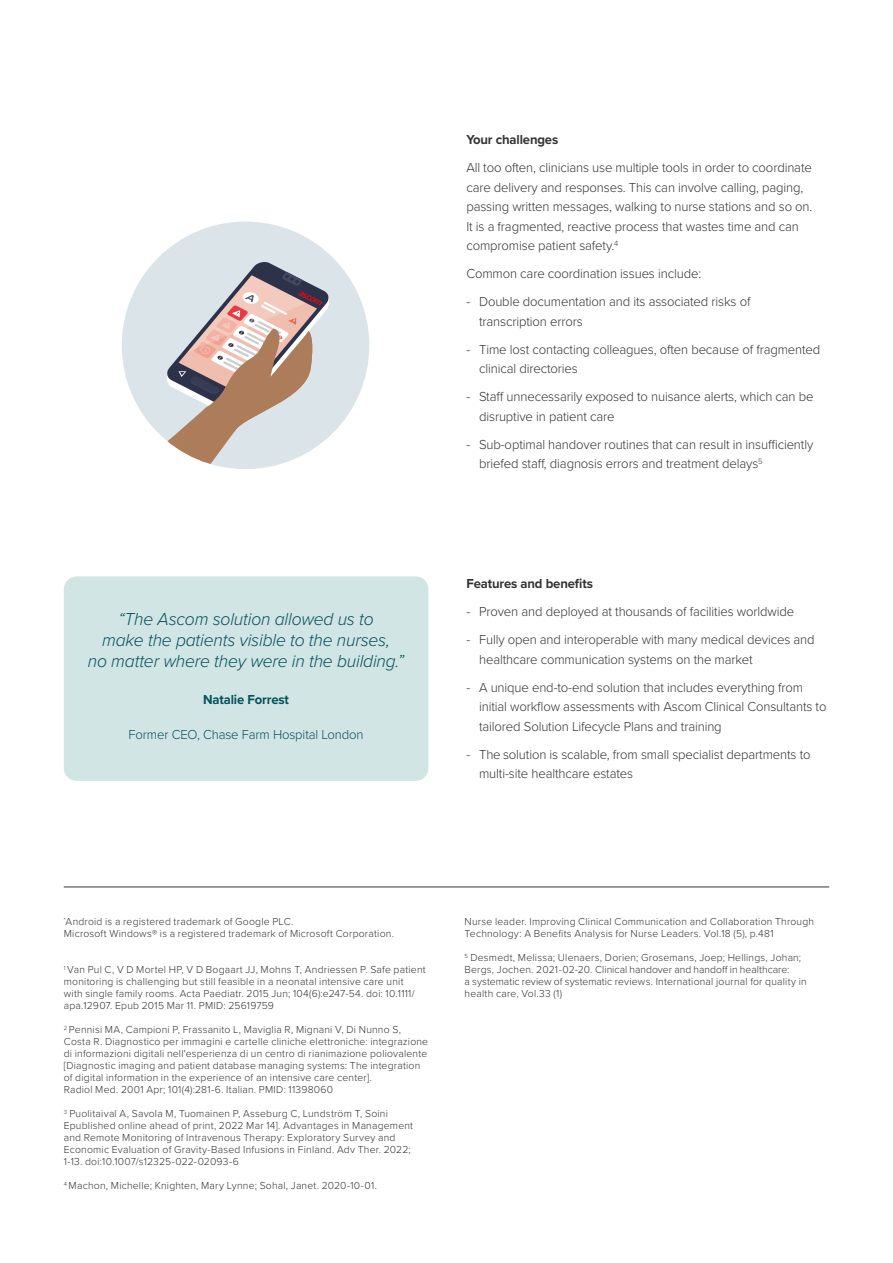
<style>
.page{position:relative;width:893px;height:1263px;background:#fff}
.page>*{position:absolute;margin:0;border:0;box-sizing:border-box;transform-origin:0 0}
.t1{font:italic 300 18px/21px "Proxima Nova";letter-spacing:-.01em;color:#05505a;text-align:center}
.t2{font:300 13.5px/19.5px "Proxima Nova";letter-spacing:-.01em;color:#333}
.t3{font:700 13.5px "Proxima Nova";letter-spacing:-.01em;color:#333}
.t4{font:300 13.5px "Proxima Nova";letter-spacing:-.01em;color:#05505a}
.t5{font:700 13.5px "Proxima Nova";letter-spacing:-.01em;color:#05505a}
.t6{font:300 10.5px/12px "Proxima Nova";letter-spacing:.02em;color:#333232}
</style>
<div class="page">
<svg style="left:122px;top:222px;width:247px;height:214px;fill:#dbe4e8"></svg>
<svg style="left:143px;top:261px;width:187px;height:208px;background:#cabfbc"></svg>
<hr style="left:64px;top:887px;width:765px;height:1px;background:#333232">
<div style="left:64px;top:576px;width:364px;height:205px;background:#d1e5e5;border-radius:13px"></div>
<h1 class="t1" style="left:88px;top:608px;width:318px">“The Ascom solution allowed us to<br>make the patients visible to the nurses,<br>no matter where they were in the building.”</h1>
<p class="t5" style="left:203px;top:689px;width:87px">Natalie Forrest</p>
<p class="t4" style="left:129px;top:724px;width:236px">Former CEO, Chase Farm Hospital London</p>
<p class="t3" style="left:466px;top:130px;width:93px">Your challenges</p>
<p class="t2" style="left:466px;top:157px;width:348px">All too often, clinicians use multiple tools in order to coordinate care delivery and responses. This can involve calling, paging, passing written messages, walking to nurse stations and so on.<br>It is a fragmented, reactive process that wastes time and can compromise patient safety.<sup>4</sup></p>
<p class="t2" style="left:466px;top:263px;width:236px">Common care coordination issues include:</p>
<p class="t2" style="left:479px;top:291px;width:273px;text-indent:-13px">- Double documentation and its associated risks of transcription errors</p>
<p class="t2" style="left:479px;top:339px;width:343px;text-indent:-13px">- Time lost contacting colleagues, often because of fragmented clinical directories</p>
<p class="t2" style="left:479px;top:386px;width:336px;text-indent:-13px">- Staff unnecessarily exposed to nuisance alerts, which can be disruptive in patient care</p>
<p class="t2" style="left:479px;top:434px;width:336px;text-indent:-13px">- Sub-optimal handover routines that can result in insufficiently briefed staff, diagnosis errors and treatment delays<sup>5</sup></p>
<p class="t3" style="left:466px;top:574px;width:128px">Features and benefits</p>
<p class="t2" style="left:466px;top:601px;width:329px">- Proven and deployed at thousands of facilities worldwide</p>
<p class="t2" style="left:479px;top:629px;width:337px;text-indent:-13px">- Fully open and interoperable with many medical devices and healthcare communication systems on the market</p>
<p class="t2" style="left:479px;top:677px;width:349px;text-indent:-13px">- A unique end-to-end solution that includes everything from initial workflow assessments with Ascom Clinical Consultants to tailored Solution Lifecycle Plans and training</p>
<p class="t2" style="left:479px;top:744px;width:333px;text-indent:-13px">- The solution is scalable, from small specialist departments to multi-site healthcare estates</p>
<p class="t6" style="left:64px;top:915px;width:332px"><sup>*</sup>Android is a registered trademark of Google PLC.<br>Microsoft Windows® is a registered trademark of Microsoft Corporation.</p>
<p class="t6" style="left:64px;top:963px;width:363px"><sup>1</sup> Van Pul C, V D Mortel HP, V D Bogaart JJ, Mohns T, Andriessen P. Safe patient monitoring is challenging but still feasible in a neonatal intensive care unit<br>with single family rooms. Acta Paediatr. 2015 Jun; 104(6):e247-54. doi: 10.1111/ apa.12907. Epub 2015 Mar 11. PMID: 25619759</p>
<p class="t6" style="left:64px;top:1023px;width:366px"><sup>2</sup> Pennisi MA, Campioni P, Frassanito L, Maviglia R, Mignani V, Di Nunno S, Costa R. Diagnostico per immagini e cartelle cliniche elettroniche: integrazione di informazioni digitali nell'esperienza di un centro di rianimazione poliovalente [Diagnostic imaging and patient database managing systems: The integration of digital information in the experience of an intensive care center].<br>Radiol Med. 2001 Apr; 101(4):281-6. Italian. PMID: 11398060</p>
<p class="t6" style="left:64px;top:1107px;width:351px"><sup>3</sup> Puolitaival A, Savola M, Tuomainen P, Asseburg C, Lundström T, Soini Epublished online ahead of print, 2022 Mar 14]. Advantages in Management and Remote Monitoring of Intravenous Therapy: Exploratory Survey and Economic Evaluation of Gravity-Based Infusions in Finland. Adv Ther. 2022; 1-13. doi:10.1007/s12325-022-02093-6</p>
<p class="t6" style="left:64px;top:1179px;width:315px"><sup>4</sup> Machon, Michelle; Knighten, Mary Lynne; Sohal, Janet. 2020-10-01.</p>
<p class="t6" style="left:465px;top:915px;width:351px">Nurse leader. Improving Clinical Communication and Collaboration Through<br>Technology: A Benefits Analysis for Nurse Leaders. Vol.18 (5), p.481</p>
<p class="t6" style="left:465px;top:951px;width:344px"><sup>5</sup> Desmedt, Melissa; Ulenaers, Dorien; Grosemans, Joep; Hellings, Johan; Bergs, Jochen. 2021-02-20. Clinical handover and handoff in healthcare:<br>a systematic review of systematic reviews. International journal for quality in health care, Vol.33 (1)</p>
</div>
